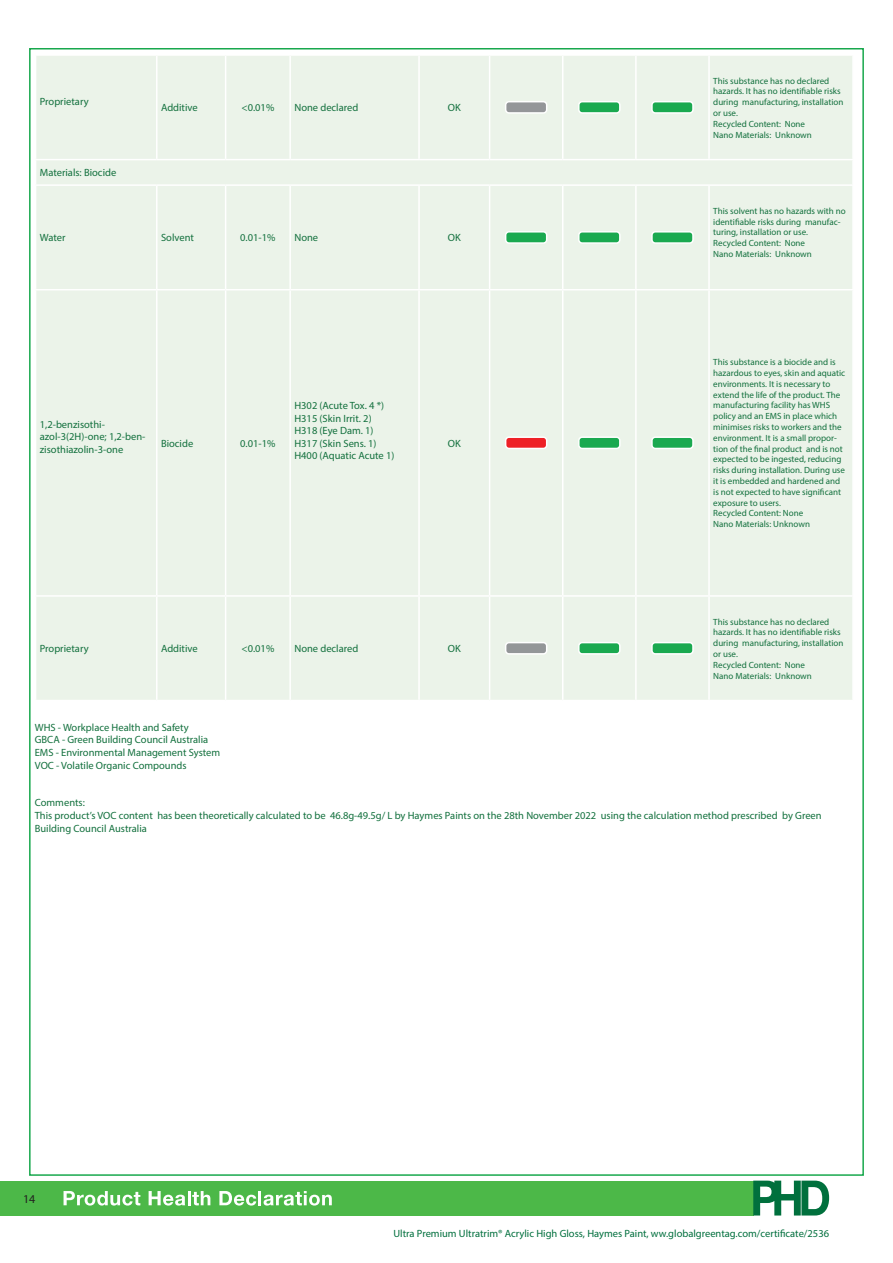
<style>
.page{position:relative;width:893px;height:1263px;background:#fff}
.page>*{position:absolute;margin:0;border:0;box-sizing:border-box;transform-origin:0 0}
.t1{font:12px "Myriad Pro";color:#231f20}
.t2{font:10.5px/12.6px "Myriad Pro";color:#12703d}
.t3{font:10.5px "Myriad Pro";color:#006f3d}
.t4{font:9px/10.8px "Myriad Pro";color:#12703d}
</style>
<div class="page">
<div style="left:0;top:1180px;width:753px;height:35px;background:#4cb848"></div>
<svg style="left:64px;top:1191px;width:76px;height:14px"></svg>
<svg style="left:149px;top:1191px;width:61px;height:14px"></svg>
<svg style="left:219px;top:1191px;width:37px;height:14px"></svg>
<hr style="left:258px;top:1191px;width:3px;height:14px;background:#fff">
<svg style="left:264px;top:1191px;width:68px;height:14px"></svg>
<svg style="left:753px;top:1180px;width:76px;height:35px"></svg>
<div style="left:36px;top:56px;width:816px;height:644px;background:#ebf3e9"></div>
<hr style="left:490px;top:159px;width:73px;height:1px;background:#fff">
<hr style="left:563px;top:159px;width:73px;height:1px;background:#fff">
<hr style="left:636px;top:159px;width:73px;height:1px;background:#fff">
<hr style="left:35px;top:289px;width:122px;height:1px;background:#fff">
<hr style="left:157px;top:289px;width:69px;height:1px;background:#fff">
<hr style="left:226px;top:289px;width:64px;height:1px;background:#fff">
<hr style="left:290px;top:289px;width:129px;height:1px;background:#fff">
<hr style="left:419px;top:289px;width:71px;height:1px;background:#fff">
<hr style="left:490px;top:289px;width:73px;height:1px;background:#fff">
<hr style="left:563px;top:289px;width:73px;height:1px;background:#fff">
<hr style="left:636px;top:289px;width:73px;height:1px;background:#fff">
<hr style="left:709px;top:289px;width:145px;height:1px;background:#fff">
<hr style="left:35px;top:595px;width:122px;height:2px;background:#fff">
<hr style="left:157px;top:595px;width:69px;height:2px;background:#fff">
<hr style="left:226px;top:595px;width:64px;height:2px;background:#fff">
<hr style="left:290px;top:595px;width:129px;height:2px;background:#fff">
<hr style="left:419px;top:595px;width:71px;height:2px;background:#fff">
<hr style="left:490px;top:595px;width:73px;height:2px;background:#fff">
<hr style="left:563px;top:595px;width:73px;height:2px;background:#fff">
<hr style="left:636px;top:595px;width:73px;height:2px;background:#fff">
<hr style="left:709px;top:595px;width:145px;height:2px;background:#fff">
<hr style="left:156px;top:56px;width:2px;height:103px;background:#fff">
<hr style="left:156px;top:186px;width:2px;height:103px;background:#fff">
<hr style="left:156px;top:290px;width:2px;height:305px;background:#fff">
<hr style="left:156px;top:597px;width:2px;height:103px;background:#fff">
<hr style="left:225px;top:56px;width:1px;height:103px;background:#fff">
<hr style="left:289px;top:56px;width:2px;height:103px;background:#fff">
<hr style="left:418px;top:56px;width:2px;height:103px;background:#fff">
<hr style="left:225px;top:186px;width:1px;height:103px;background:#fff">
<hr style="left:289px;top:186px;width:2px;height:103px;background:#fff">
<hr style="left:418px;top:186px;width:2px;height:103px;background:#fff">
<hr style="left:225px;top:290px;width:1px;height:305px;background:#fff">
<hr style="left:289px;top:290px;width:2px;height:305px;background:#fff">
<hr style="left:418px;top:290px;width:2px;height:305px;background:#fff">
<hr style="left:225px;top:597px;width:1px;height:103px;background:#fff">
<hr style="left:289px;top:597px;width:2px;height:103px;background:#fff">
<hr style="left:418px;top:597px;width:2px;height:103px;background:#fff">
<hr style="left:489px;top:56px;width:1px;height:103px;background:#fff">
<hr style="left:562px;top:56px;width:1px;height:103px;background:#fff">
<hr style="left:489px;top:186px;width:1px;height:103px;background:#fff">
<hr style="left:562px;top:186px;width:1px;height:103px;background:#fff">
<hr style="left:489px;top:290px;width:1px;height:305px;background:#fff">
<hr style="left:562px;top:290px;width:1px;height:305px;background:#fff">
<hr style="left:489px;top:597px;width:1px;height:103px;background:#fff">
<hr style="left:562px;top:597px;width:1px;height:103px;background:#fff">
<hr style="left:635px;top:56px;width:2px;height:103px;background:#fff">
<hr style="left:708px;top:56px;width:2px;height:103px;background:#fff">
<hr style="left:635px;top:186px;width:2px;height:103px;background:#fff">
<hr style="left:708px;top:186px;width:2px;height:103px;background:#fff">
<hr style="left:635px;top:290px;width:2px;height:305px;background:#fff">
<hr style="left:708px;top:290px;width:2px;height:305px;background:#fff">
<hr style="left:635px;top:597px;width:2px;height:103px;background:#fff">
<hr style="left:708px;top:597px;width:2px;height:103px;background:#fff">
<hr style="left:35px;top:159px;width:122px;height:1px;background:#fff">
<hr style="left:157px;top:159px;width:69px;height:1px;background:#fff">
<hr style="left:226px;top:159px;width:64px;height:1px;background:#fff">
<hr style="left:290px;top:159px;width:129px;height:1px;background:#fff">
<hr style="left:419px;top:159px;width:71px;height:1px;background:#fff">
<hr style="left:709px;top:159px;width:145px;height:1px;background:#fff">
<hr style="left:35px;top:184px;width:122px;height:2px;background:#fff">
<hr style="left:157px;top:184px;width:69px;height:2px;background:#fff">
<hr style="left:226px;top:184px;width:64px;height:2px;background:#fff">
<hr style="left:290px;top:184px;width:129px;height:2px;background:#fff">
<hr style="left:419px;top:184px;width:71px;height:2px;background:#fff">
<hr style="left:490px;top:184px;width:73px;height:2px;background:#fff">
<hr style="left:563px;top:184px;width:73px;height:2px;background:#fff">
<hr style="left:636px;top:184px;width:73px;height:2px;background:#fff">
<hr style="left:709px;top:184px;width:145px;height:2px;background:#fff">
<div style="left:506px;top:102px;width:41px;height:11px;background:#949699;border-radius:3px"></div>
<div style="left:505px;top:101px;width:42px;height:13px;border:2px solid #fff;border-radius:3px"></div>
<div style="left:579px;top:102px;width:41px;height:11px;background:#1aa950;border-radius:3px"></div>
<div style="left:578px;top:101px;width:43px;height:13px;border:2px solid #fff;border-radius:3px"></div>
<div style="left:652px;top:102px;width:41px;height:11px;background:#1aa950;border-radius:3px"></div>
<div style="left:651px;top:101px;width:43px;height:13px;border:2px solid #fff;border-radius:3px"></div>
<div style="left:506px;top:232px;width:41px;height:11px;background:#1aa950;border-radius:3px"></div>
<div style="left:505px;top:231px;width:42px;height:13px;border:2px solid #fff;border-radius:3px"></div>
<div style="left:579px;top:232px;width:41px;height:11px;background:#1aa950;border-radius:3px"></div>
<div style="left:578px;top:231px;width:43px;height:13px;border:2px solid #fff;border-radius:3px"></div>
<div style="left:652px;top:232px;width:41px;height:11px;background:#1aa950;border-radius:3px"></div>
<div style="left:651px;top:231px;width:43px;height:13px;border:2px solid #fff;border-radius:3px"></div>
<div style="left:506px;top:437px;width:41px;height:11px;background:#ee2026;border-radius:3px"></div>
<div style="left:505px;top:436px;width:42px;height:13px;border:2px solid #fff;border-radius:3px"></div>
<div style="left:579px;top:437px;width:41px;height:11px;background:#1aa950;border-radius:3px"></div>
<div style="left:578px;top:436px;width:43px;height:13px;border:2px solid #fff;border-radius:3px"></div>
<div style="left:652px;top:437px;width:41px;height:11px;background:#1aa950;border-radius:3px"></div>
<div style="left:651px;top:436px;width:43px;height:13px;border:2px solid #fff;border-radius:3px"></div>
<div style="left:506px;top:643px;width:41px;height:11px;background:#939698;border-radius:3px"></div>
<div style="left:505px;top:642px;width:42px;height:13px;border:2px solid #fff;border-radius:3px"></div>
<div style="left:579px;top:643px;width:41px;height:11px;background:#1aa950;border-radius:3px"></div>
<div style="left:578px;top:642px;width:43px;height:13px;border:2px solid #fff;border-radius:3px"></div>
<div style="left:652px;top:643px;width:41px;height:11px;background:#1aa950;border-radius:3px"></div>
<div style="left:651px;top:642px;width:43px;height:13px;border:2px solid #fff;border-radius:3px"></div>
<p class="t2" style="left:40px;top:95px;width:50px">Proprietary</p>
<p class="t2" style="left:40px;top:166px;width:78px">Materials: Biocide</p>
<p class="t2" style="left:161px;top:101px;width:38px">Additive</p>
<p class="t2" style="left:241px;top:101px;width:34px">&lt;0.01%</p>
<p class="t2" style="left:294px;top:101px;width:65px">None declared</p>
<p class="t2" style="left:448px;top:101px;width:14px">OK</p>
<p class="t2" style="left:40px;top:231px;width:27px">Water</p>
<p class="t2" style="left:161px;top:231px;width:34px">Solvent</p>
<p class="t2" style="left:240px;top:231px;width:37px">0.01-1%</p>
<p class="t2" style="left:294px;top:231px;width:25px">None</p>
<p class="t2" style="left:448px;top:231px;width:14px">OK</p>
<p class="t2" style="left:40px;top:418px;width:107px">1,2-benzisothi&shy;azol-3(2H)-one; 1,2-ben&shy;zisothiazolin-3-one</p>
<p class="t2" style="left:161px;top:437px;width:34px">Biocide</p>
<p class="t2" style="left:240px;top:437px;width:37px">0.01-1%</p>
<p class="t2" style="left:294px;top:399px;width:102px">H302 (Acute Tox. 4 *)<br>H315 (Skin Irrit. 2)<br>H318 (Eye Dam. 1)<br>H317 (Skin Sens. 1)<br>H400 (Aquatic Acute 1)</p>
<p class="t2" style="left:448px;top:437px;width:14px">OK</p>
<p class="t2" style="left:40px;top:642px;width:50px">Proprietary</p>
<p class="t2" style="left:161px;top:642px;width:38px">Additive</p>
<p class="t2" style="left:241px;top:642px;width:34px">&lt;0.01%</p>
<p class="t2" style="left:294px;top:642px;width:65px">None declared</p>
<p class="t2" style="left:448px;top:642px;width:14px">OK</p>
<p class="t4" style="left:713px;top:75px;width:132px">This substance has no declared hazards. It has no identifiable risks during manufacturing, installation or use.<br>Recycled Content: None<br>Nano Materials: Unknown</p>
<p class="t4" style="left:713px;top:205px;width:134px">This solvent has no hazards with no identifiable risks during manufac&shy;turing, installation or use.<br>Recycled Content: None<br>Nano Materials: Unknown</p>
<p class="t4" style="left:713px;top:357px;width:134px">This substance is a biocide and is hazardous to eyes, skin and aquatic environments. It is necessary to extend the life of the product. The manufacturing facility has WHS policy and an EMS in place which minimises risks to workers and the environment. It is a small propor&shy;tion of the final product and is not expected to be ingested, reducing risks during installation. During use it is embedded and hardened and is not expected to have significant exposure to users.<br>Recycled Content: None<br>Nano Materials: Unknown</p>
<p class="t4" style="left:713px;top:616px;width:132px">This substance has no declared hazards. It has no identifiable risks during manufacturing, installation or use.<br>Recycled Content: None<br>Nano Materials: Unknown</p>
<p class="t2" style="left:35px;top:721px;width:187px">WHS - Workplace Health and Safety<br>GBCA - Green Building Council Australia EMS - Environmental Management System VOC - Volatile Organic Compounds</p>
<p class="t2" style="left:35px;top:796px;width:788px">Comments:<br>This product’s VOC content has been theoretically calculated to be 46.8g-49.5g/ L by Haymes Paints on the 28th November 2022 using the calculation method prescribed by Green<br>Building Council Australia</p>
<h1 class="t1" style="left:23px;top:1191px;width:14px">14</h1>
<p class="t3" style="left:393px;top:1227px;width:437px">Ultra Premium Ultratrim® Acrylic High Gloss, Haymes Paint, ww.globalgreentag.com/certificate/2536</p>
</div>
